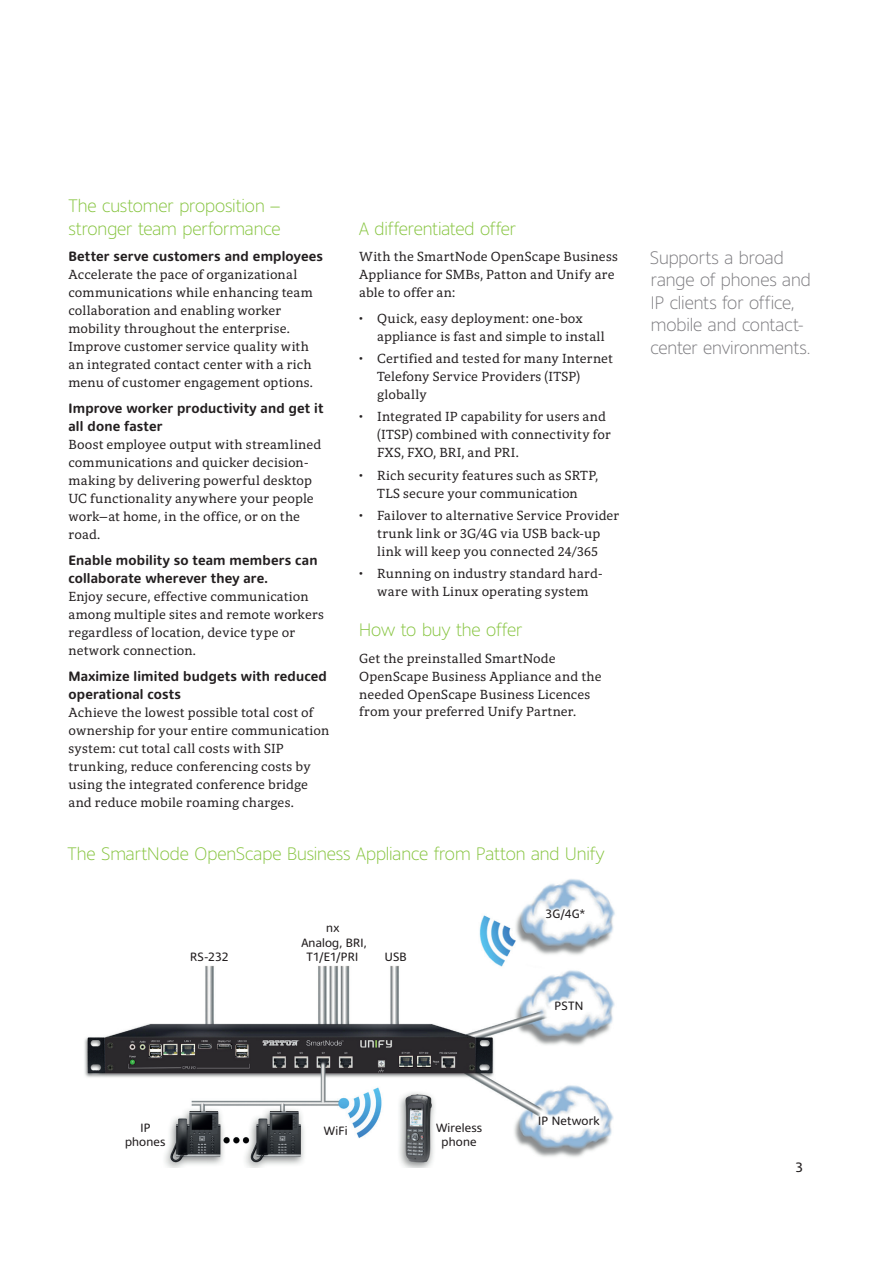
<style>
.page{position:relative;width:893px;height:1263px;background:#fff}
.page>*{position:absolute;margin:0;border:0;box-sizing:border-box;transform-origin:0 0}
.t1{font:300 18px/22.5px "Harmony Sans";letter-spacing:-.005em;color:#86c43f}
.t2{font:300 18px/22.5px "Harmony Sans";letter-spacing:-.005em;color:#7c7b7f}
.t3{font:13.5px/18px "Harmony Serif";letter-spacing:.01em;color:#231f20}
.t4{font:700 13.5px/18px "Harmony Sans";letter-spacing:.015em;color:#231f20}
.t5{font:13.5px "Harmony Sans";color:#231f20}
.t6{font:12px/14.4px "Harmony Sans";letter-spacing:.015em;color:#231f20;text-align:center}
</style>
<div class="page">
<img style="left:84px;top:879px;width:531px;height:289px">
<h1 class="t1" style="left:68px;top:194px;width:213px">The customer proposition – stronger team performance</h1>
<p class="t4" style="left:68px;top:247px;width:256px">Better serve customers and employees</p>
<p class="t3" style="left:68px;top:265px;width:246px">Accelerate the pace of organizational communications while enhancing team collaboration and enabling worker mobility throughout the enterprise.<br>Improve customer service quality with an integrated contact center with a rich menu of customer engagement options.</p>
<p class="t4" style="left:68px;top:399px;width:256px">Improve worker productivity and get it all done faster</p>
<p class="t3" style="left:68px;top:435px;width:254px">Boost employee output with streamlined communications and quicker decision&shy;making by delivering powerful desktop UC functionality anywhere your people work—at home, in the office, or on the road.</p>
<p class="t4" style="left:68px;top:551px;width:251px">Enable mobility so team members can collaborate wherever they are.</p>
<p class="t3" style="left:68px;top:587px;width:257px">Enjoy secure, effective communication among multiple sites and remote workers regardless of location, device type or network connection.</p>
<p class="t4" style="left:68px;top:667px;width:260px">Maximize limited budgets with reduced operational costs</p>
<p class="t3" style="left:68px;top:703px;width:262px">Achieve the lowest possible total cost of ownership for your entire communication system: cut total call costs with SIP trunking, reduce conferencing costs by using the integrated conference bridge and reduce mobile roaming charges.</p>
<h1 class="t1" style="left:359px;top:217px;width:158px">A differentiated offer</h1>
<p class="t3" style="left:359px;top:247px;width:260px">With the SmartNode OpenScape Business<br>Appliance for SMBs, Patton and Unify are able to offer an:</p>
<p class="t3" style="left:377px;top:309px;width:229px;text-indent:-18px">• Quick, easy deployment: one-box appliance is fast and simple to install</p>
<p class="t3" style="left:377px;top:349px;width:237px;text-indent:-18px">• Certified and tested for many Internet<br>Telefony Service Providers (ITSP) globally</p>
<p class="t3" style="left:377px;top:408px;width:235px;text-indent:-18px">• Integrated IP capability for users and (ITSP) combined with connectivity for<br>FXS, FXO, BRI, and PRI.</p>
<p class="t3" style="left:359px;top:466px;width:240px;text-align:center">• Rich security features such as SRTP,<br>TLS secure your communication</p>
<p class="t3" style="left:359px;top:506px;width:262px;text-align:center">• Failover to alternative Service Provider trunk link or 3G/4G via USB back-up<br>link will keep you connected 24/365</p>
<p class="t3" style="left:359px;top:564px;width:245px;text-align:center">• Running on industry standard hard&shy;ware with Linux operating system</p>
<h1 class="t1" style="left:359px;top:618px;width:164px">How to buy the offer</h1>
<p class="t3" style="left:359px;top:649px;width:244px">Get the preinstalled SmartNode OpenScape Business Appliance and the needed OpenScape Business Licences from your preferred Unify Partner.</p>
<h1 class="t1" style="left:67px;top:842px;width:538px">The SmartNode OpenScape Business Appliance from Patton and Unify</h1>
<p class="t6" style="left:301px;top:920px;width:67px">nx<br>Analog, BRI,<br>T1/E1/PRI</p>
<p class="t6" style="left:190px;top:949px;width:40px">RS-232</p>
<p class="t6" style="left:385px;top:949px;width:23px">USB</p>
<p class="t6" style="left:546px;top:906px;width:41px">3G/4G*</p>
<p class="t6" style="left:554px;top:998px;width:30px">PSTN</p>
<h1 class="t2" style="left:650px;top:246px;width:162px">Supports a broad range of phones and<br>IP clients for office, mobile and contact&shy;center environments.</h1>
<p class="t6" style="left:125px;top:1120px;width:42px">IP phones</p>
<p class="t6" style="left:436px;top:1120px;width:48px">Wireless phone</p>
<p class="t6" style="left:324px;top:1124px;width:25px">WiFi</p>
<p class="t6" style="left:538px;top:1113px;width:63px">IP Network</p>
<p class="t5" style="left:795px;top:1158px;width:9px">3</p>
</div>
